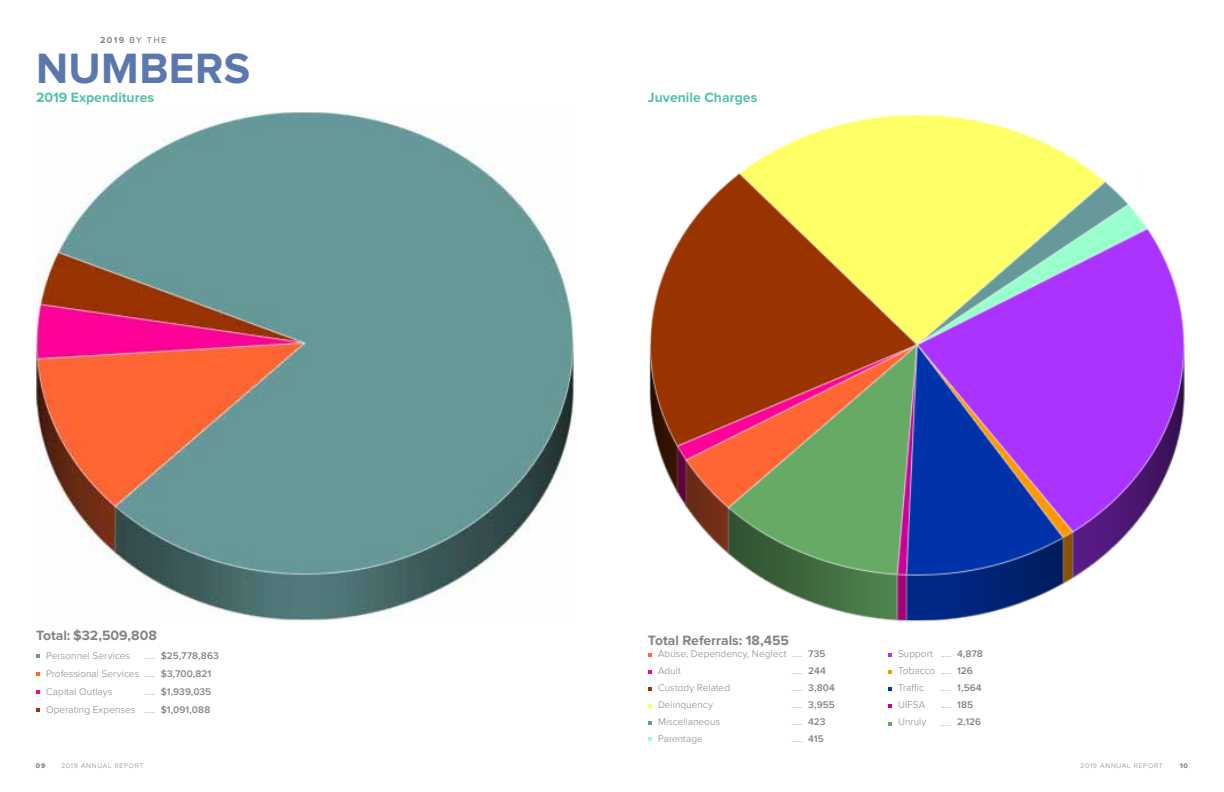
<style>
.page{position:relative;width:1224px;height:792px;background:#fff}
.page>*{position:absolute;margin:0;border:0;box-sizing:border-box;transform-origin:0 0}
.t1{font:700 44px "Proxima Nova";letter-spacing:.01em;color:#5b78ae}
.t2{font:700 14px "Proxima Nova";letter-spacing:-.005em;color:#878284}
.t3{font:700 14px "Proxima Nova";color:#56c0aa}
.t4{font:300 10px/17px "Proxima Nova";letter-spacing:.005em;color:#878284}
.t5{font:600 10px/17px "Proxima Nova";letter-spacing:.005em;color:#878284}
.t6{font:500 9px "Proxima Nova";color:#878284}
.t7{font:300 7px "Proxima Nova";letter-spacing:.1em;color:#878284}
.t8{font:7px "Proxima Nova Extrabld";color:#878284}
.s1{font-weight:700}
</style>
<div class="page">
<img style="left:36px;top:111px;width:538px;height:509px">
<img style="left:649px;top:115px;width:536px;height:507px">
<svg style="left:36px;top:654px;width:4px;height:4px"></svg>
<svg style="left:648px;top:653px;width:4px;height:3px"></svg>
<svg style="left:36px;top:690px;width:4px;height:4px"></svg>
<svg style="left:648px;top:687px;width:4px;height:3px"></svg>
<svg style="left:36px;top:672px;width:4px;height:3px"></svg>
<svg style="left:648px;top:670px;width:4px;height:4px"></svg>
<svg style="left:36px;top:709px;width:4px;height:3px"></svg>
<svg style="left:648px;top:704px;width:4px;height:4px"></svg>
<svg style="left:648px;top:721px;width:4px;height:4px"></svg>
<svg style="left:648px;top:737px;width:4px;height:4px"></svg>
<div style="left:1141px;top:164px;width:46px;height:47px;background:#fff"></div>
<div style="left:1083px;top:588px;width:104px;height:36px;background:#fff"></div>
<div style="left:645px;top:525px;width:41px;height:36px;background:#fff"></div>
<div style="left:645px;top:489px;width:21px;height:36px;background:#fff"></div>
<svg style="left:888px;top:654px;width:4px;height:3px"></svg>
<svg style="left:888px;top:670px;width:4px;height:3px"></svg>
<svg style="left:888px;top:687px;width:4px;height:4px"></svg>
<svg style="left:888px;top:705px;width:4px;height:3px"></svg>
<svg style="left:888px;top:722px;width:4px;height:3px"></svg>
<p class="t6" style="left:100px;top:35px;width:68px"><span class="s1">2019</span> BY THE</p>
<h1 class="t1" style="left:36px;top:48px;width:216px">NUMBERS</h1>
<h2 class="t3" style="left:36px;top:91px;width:120px">2019 Expenditures</h2>
<h2 class="t3" style="left:648px;top:91px;width:111px">Juvenile Charges</h2>
<h2 class="t2" style="left:36px;top:629px;width:122px">Total: $32,509,808</h2>
<h2 class="t2" style="left:648px;top:634px;width:143px">Total Referrals: 18,455</h2>
<p class="t4" style="left:46px;top:647px;width:95px;line-height:18px">Personnel Services<br>Professional Services<br>Capital Outlays<br>Operating Expenses</p>
<p class="t4" style="left:658px;top:646px;width:130px">Abuse, Dependency, Neglect<br>Adult<br>Custody Related<br>Delinquency<br>Miscellaneous<br>Parentage</p>
<p class="t4" style="left:144px;top:647px;width:12px;line-height:18px;text-align:justify">..... ..... ..... .....</p>
<p class="t4" style="left:792px;top:646px;width:12px;text-align:justify">..... ..... ..... ..... ..... .....</p>
<p class="t4" style="left:898px;top:646px;width:39px">Support<br>Tobacco<br>Traffic<br>UIFSA<br>Unruly</p>
<p class="t4" style="left:941px;top:646px;width:12px;text-align:justify">..... ..... ..... .....</p>
<p class="t5" style="left:161px;top:647px;width:59px;line-height:18px">$25,778,863 $3,700,821 $1,939,035 $1,091,088</p>
<p class="t5" style="left:808px;top:646px;width:28px">735<br>244<br>3,804<br>3,955<br>423<br>415</p>
<p class="t5" style="left:957px;top:646px;width:27px">4,878<br>126<br>1,564<br>185<br>2,126</p>
<p class="t4" style="left:941px;top:715px;width:12px">.....</p>
<p class="t8" style="left:36px;top:762px;width:11px">09</p>
<p class="t7" style="left:61px;top:762px;width:84px">2019 ANNUAL REPORT</p>
<p class="t7" style="left:1080px;top:762px;width:84px">2019 ANNUAL REPORT</p>
<p class="t8" style="left:1180px;top:762px;width:10px">10</p>
</div>
